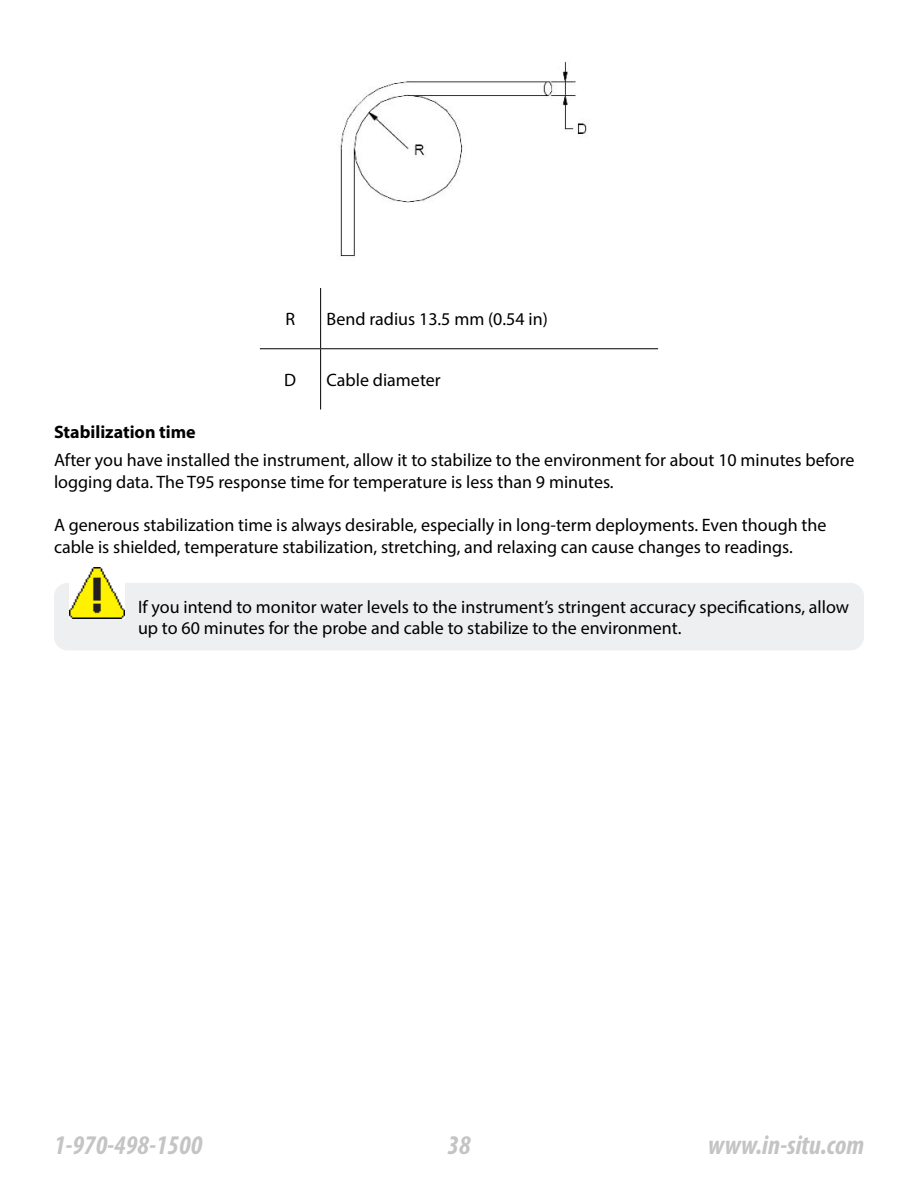
<style>
.page{position:relative;width:918px;height:1188px;background:#fff}
.page>*{position:absolute;margin:0;border:0;box-sizing:border-box;transform-origin:0 0}
.t1{font:italic 700 condensed 27px "Myriad Pro";color:#c4c4c4}
.t2{font:18px/21.6px "Myriad Pro";color:#000}
.t3{font:700 18px "Myriad Pro";color:#000}
</style>
<div class="page">
<img style="left:339px;top:61px;width:248px;height:196px">
<hr style="left:320px;top:288px;width:1px;height:60px;background:#000">
<hr style="left:260px;top:348px;width:61px;height:1px;background:#000">
<hr style="left:321px;top:348px;width:337px;height:1px;background:#000">
<hr style="left:320px;top:349px;width:1px;height:61px;background:#000">
<div style="left:54px;top:583px;width:810px;height:67px;background:#eeeff0;border-radius:14px"></div>
<img style="left:69px;top:568px;width:55px;height:50px">
<p class="t2" style="left:285px;top:308px;width:11px">R</p>
<p class="t2" style="left:327px;top:308px;width:223px">Bend radius 13.5 mm (0.54 in)</p>
<p class="t2" style="left:284px;top:369px;width:13px">D</p>
<p class="t2" style="left:327px;top:369px;width:116px">Cable diameter</p>
<p class="t3" style="left:54px;top:420px;width:143px">Stabilization time</p>
<p class="t2" style="left:54px;top:449px;width:802px">After you have installed the instrument, allow it to stabilize to the environment for about 10 minutes before logging data. The T95 response time for temperature is less than 9 minutes.</p>
<p class="t2" style="left:54px;top:514px;width:774px">A generous stabilization time is always desirable, especially in long-term deployments. Even though the cable is shielded, temperature stabilization, stretching, and relaxing can cause changes to readings.</p>
<p class="t2" style="left:138px;top:595px;width:713px">If you intend to monitor water levels to the instrument’s stringent accuracy specifications, allow up to 60 minutes for the probe and cable to stabilize to the environment.</p>
<h1 class="t1" style="left:54px;top:1128px;width:150px">1-970-498-1500</h1>
<h1 class="t1" style="left:447px;top:1128px;width:25px">38</h1>
<h1 class="t1" style="left:708px;top:1128px;width:157px">www.in-situ.com</h1>
</div>
